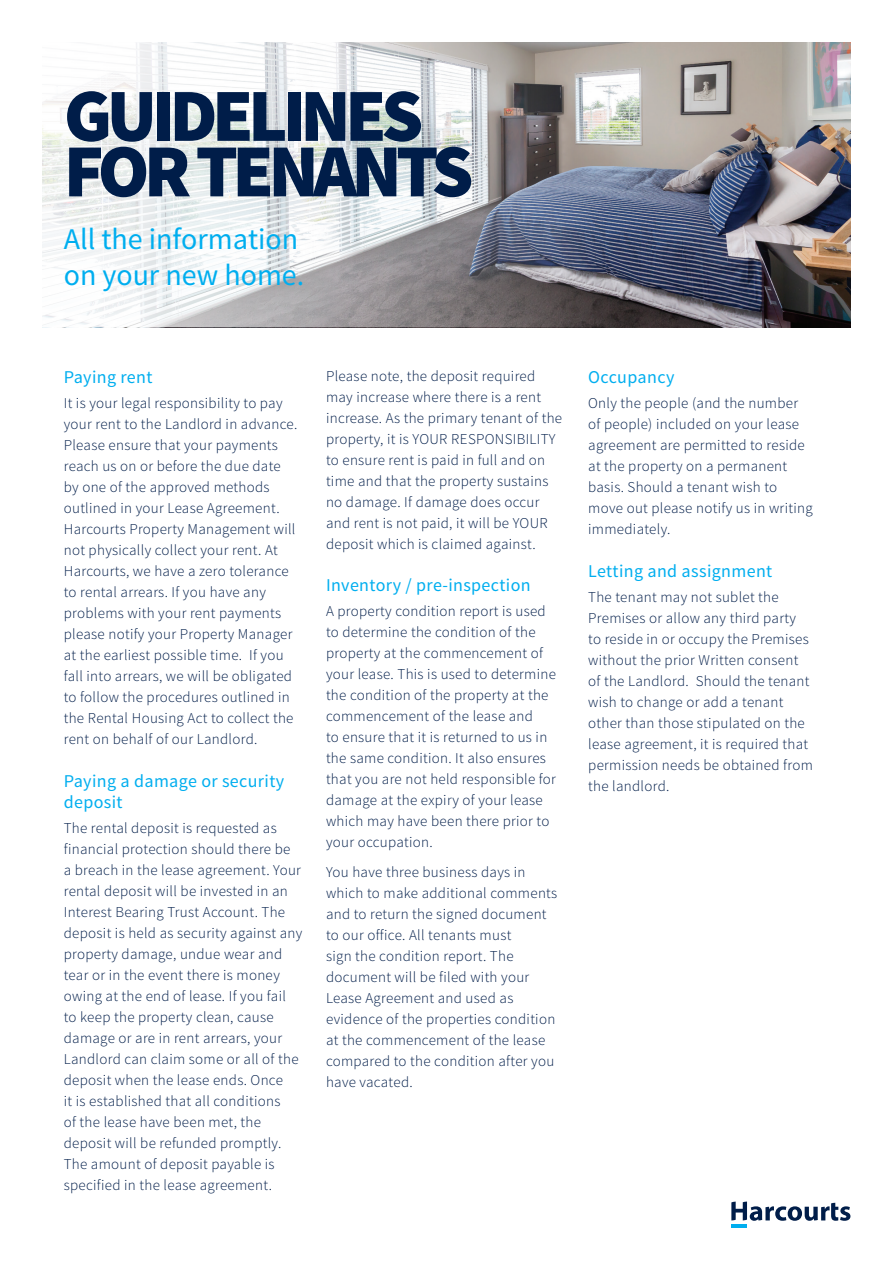
<style>
.page{position:relative;width:893px;height:1263px;background:#fff}
.page>*{position:absolute;margin:0;border:0;box-sizing:border-box;transform-origin:0 0}
.BODY_COPY{font:900 75px/55.5px "Source Sans Pro";letter-spacing:-.075em;color:#001d49}
.BODY_COPY-2{font:30px/36px "Source Sans Pro";color:#00aeef}
.t1{font:18px/21px "Source Sans Pro";letter-spacing:.02em;color:#00aeef}
.t2{font:300 15px/21px "Source Sans Pro";letter-spacing:.02em;color:#001d49}
</style>
<div class="page">
<img style="left:693px;top:43px;width:157px;height:284px">
<hr style="left:731px;top:1224px;width:16px;height:3px;background:#00aeef">
<svg style="left:731px;top:1201px;width:119px;height:20px"></svg>
<svg style="left:43px;top:43px;width:650px;height:284px"></svg>
<p class="BODY_COPY" style="left:64px;top:91px;width:411px">GUIDELINES<br>FOR TENANTS</p>
<p class="BODY_COPY-2" style="left:64px;top:222px;width:242px">All the information on your new home.</p>
<p class="t1" style="left:64px;top:367px;width:90px">Paying rent</p>
<p class="t2" style="left:64px;top:393px;width:235px">It is your legal responsibility to pay your rent to the Landlord in advance.<br>Please ensure that your payments reach us on or before the due date by one of the approved methods outlined in your Lease Agreement.<br>Harcourts Property Management will not physically collect your rent. At Harcourts, we have a zero tolerance to rental arrears. If you have any problems with your rent payments please notify your Property Manager at the earliest possible time. If you fall into arrears, we will be obligated to follow the procedures outlined in the Rental Housing Act to collect the rent on behalf of our Landlord.</p>
<p class="t1" style="left:64px;top:770px;width:222px">Paying a damage or security deposit</p>
<p class="t2" style="left:64px;top:817px;width:240px">The rental deposit is requested as financial protection should there be<br>a breach in the lease agreement. Your rental deposit will be invested in an Interest Bearing Trust Account. The deposit is held as security against any property damage, undue wear and tear or in the event there is money owing at the end of lease. If you fail to keep the property clean, cause damage or are in rent arrears, your Landlord can claim some or all of the deposit when the lease ends. Once<br>it is established that all conditions<br>of the lease have been met, the deposit will be refunded promptly.<br>The amount of deposit payable is specified in the lease agreement.</p>
<p class="t2" style="left:326px;top:365px;width:238px">Please note, the deposit required may increase where there is a rent increase. As the primary tenant of the property, it is YOUR RESPONSIBILITY to ensure rent is paid in full and on time and that the property sustains no damage. If damage does occur and rent is not paid, it will be YOUR deposit which is claimed against.</p>
<p class="t1" style="left:326px;top:575px;width:206px">Inventory / pre-inspection</p>
<p class="t2" style="left:326px;top:601px;width:232px">A property condition report is used to determine the condition of the property at the commencement of your lease. This is used to determine the condition of the property at the commencement of the lease and<br>to ensure that it is returned to us in the same condition. It also ensures that you are not held responsible for damage at the expiry of your lease which may have been there prior to your occupation.</p>
<p class="t2" style="left:326px;top:861px;width:233px">You have three business days in which to make additional comments and to return the signed document to our office. All tenants must<br>sign the condition report. The document will be filed with your<br>Lease Agreement and used as evidence of the properties condition at the commencement of the lease compared to the condition after you have vacated.</p>
<p class="t1" style="left:588px;top:367px;width:88px">Occupancy</p>
<p class="t2" style="left:588px;top:393px;width:226px">Only the people (and the number of people) included on your lease agreement are permitted to reside at the property on a permanent basis. Should a tenant wish to move out please notify us in writing immediately.</p>
<p class="t1" style="left:588px;top:560px;width:186px">Letting and assignment</p>
<p class="t2" style="left:588px;top:586px;width:226px">The tenant may not sublet the<br>Premises or allow any third party<br>to reside in or occupy the Premises without the prior Written consent of the Landlord. Should the tenant wish to change or add a tenant other than those stipulated on the lease agreement, it is required that permission needs be obtained from the landlord.</p>
</div>
